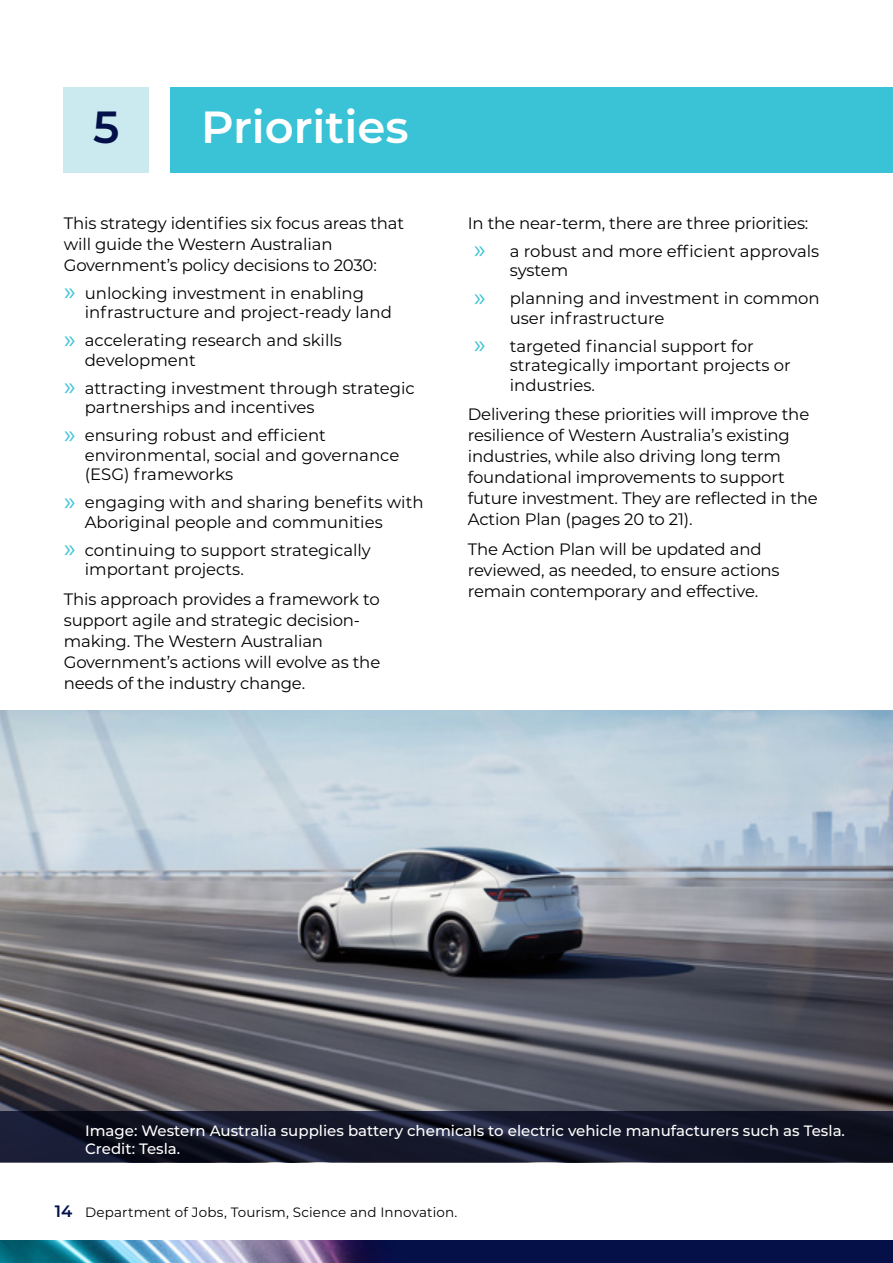
<style>
.page{position:relative;width:893px;height:1263px;background:#fff}
.page>*{position:absolute;margin:0;border:0;box-sizing:border-box;transform-origin:0 0}
.t1{font:600 45px "Montserrat";color:#fff}
.t2{font:600 45px "Montserrat";color:#041049}
.t3{font:16.5px/21px "Montserrat";letter-spacing:-.01em;color:#000}
.t4{font:500 15px/18px "Montserrat";color:#fff}
.t5{font:13.5px "Montserrat";letter-spacing:.01em;color:#000}
.s1{font-size:25.5px;color:#3ac2d6}
.s2{font-weight:600;font-size:16.5px;color:#041049}
</style>
<div class="page">
<div style="left:64px;top:87px;width:85px;height:85px;background:#caeaf0"></div>
<div style="left:170px;top:87px;width:723px;height:85px;background:#3ac2d6"></div>
<img style="left:0;top:710px;width:893px;height:401px">
<svg style="left:0;top:1111px;width:893px;height:51px;fill:#131627"></svg>
<img style="left:0;top:1241px;width:892px;height:22px">
<svg style="left:892px;top:1241px;width:1px;height:22px"></svg>
<h1 class="t2" style="left:93px;top:96px;width:28px">5</h1>
<h1 class="t1" style="left:201px;top:96px;width:209px">Priorities</h1>
<p class="t3" style="left:64px;top:212px;width:342px">This strategy identifies six focus areas that will guide the Western Australian<br>Government’s policy decisions to 2030:</p>
<p class="t3" style="left:85px;top:282px;width:309px;line-height:19.5px;text-indent:-21px"><span class="s1">»</span> unlocking investment in enabling infrastructure and project-ready land</p>
<p class="t3" style="left:85px;top:330px;width:259px;line-height:19.5px;text-indent:-21px"><span class="s1">»</span> accelerating research and skills development</p>
<p class="t3" style="left:85px;top:377px;width:331px;line-height:19.5px;text-indent:-21px"><span class="s1">»</span> attracting investment through strategic partnerships and incentives</p>
<p class="t3" style="left:85px;top:425px;width:316px;line-height:19.5px;text-indent:-21px"><span class="s1">»</span> ensuring robust and efficient environmental, social and governance (ESG) frameworks</p>
<p class="t3" style="left:85px;top:492px;width:340px;line-height:19.5px;text-indent:-21px"><span class="s1">»</span> engaging with and sharing benefits with<br>Aboriginal people and communities</p>
<p class="t3" style="left:85px;top:539px;width:288px;line-height:19.5px;text-indent:-21px"><span class="s1">»</span> continuing to support strategically important projects.</p>
<p class="t3" style="left:64px;top:588px;width:318px">This approach provides a framework to support agile and strategic decision&shy;making. The Western Australian Government’s actions will evolve as the needs of the industry change.</p>
<p class="t3" style="left:474px;top:208px;width:347px;line-height:28px;text-indent:-6px">In the near-term, there are three priorities: <span class="s1">»</span> a robust and more efficient approvals</p>
<p class="t3" style="left:474px;top:256px;width:347px;line-height:28px;text-indent:36px">system<br><span class="s1">»</span> planning and investment in common</p>
<p class="t3" style="left:474px;top:303px;width:281px;line-height:28px;text-indent:36px">user infrastructure<br><span class="s1">»</span> targeted financial support for</p>
<p class="t3" style="left:510px;top:355px;width:283px;line-height:19.5px">strategically important projects or industries.</p>
<p class="t3" style="left:468px;top:403px;width:352px">Delivering these priorities will improve the resilience of Western Australia’s existing industries, while also driving long term foundational improvements to support future investment. They are reflected in the Action Plan (pages 20 to 21).</p>
<p class="t3" style="left:468px;top:538px;width:313px">The Action Plan will be updated and reviewed, as needed, to ensure actions remain contemporary and effective.</p>
<p class="t4" style="left:85px;top:1121px;width:761px">Image: Western Australia supplies battery chemicals to electric vehicle manufacturers such as Tesla.<br>Credit: Tesla.</p>
<p class="t5" style="left:55px;top:1203px;width:404px"><span class="s2">14</span> Department of Jobs, Tourism, Science and Innovation.</p>
</div>
